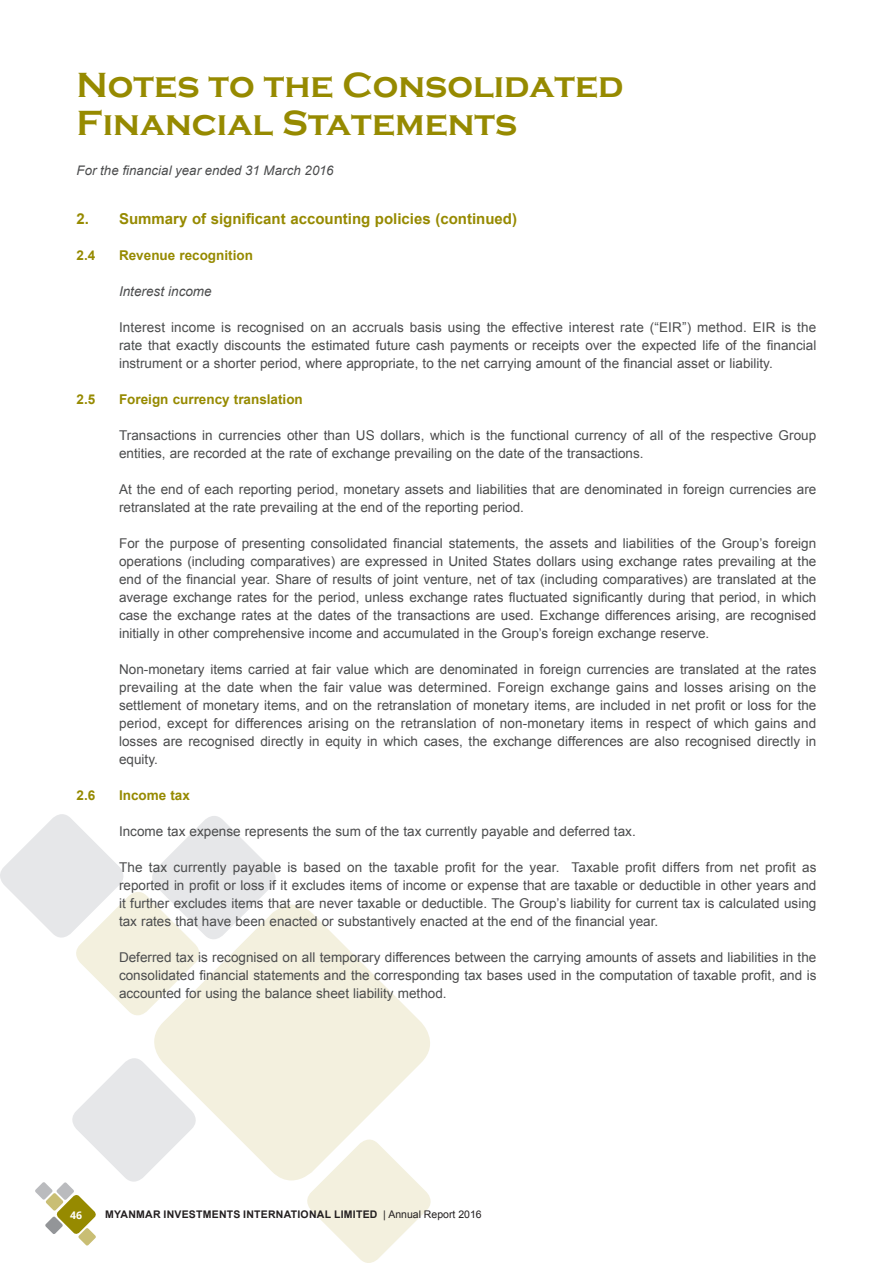
<style>
.page{position:relative;width:893px;height:1263px;background:#fff}
.page>*{position:absolute;margin:0;border:0;box-sizing:border-box;transform-origin:0 0}
.t1{font:700 36px/37.5px "Copperplate Gothic";color:#968a00}
.t2{font:700 15px "Arial";color:#968a00}
.t3{font:13.5px/18px "Arial";color:#4b4c4d;text-align:justify}
.t4{font:700 13.5px "Arial";color:#968a00}
.t5{font:italic 13.5px "Arial";color:#4b4c4d}
.t6{font:italic 13.2px "Arial";letter-spacing:.005em;color:#4b4c4d}
.t7{font:700 10.5px "Arial";letter-spacing:.025em;color:#231f20}
.t8{font:700 10.5px "Open Sans";color:#fff}
.s1{font-weight:400}
</style>
<div class="page">
<svg style="left:154px;top:904px;width:276px;height:276px;fill:#f3f0de"></svg>
<svg style="left:0;top:814px;width:281px;height:201px"></svg>
<svg style="left:302px;top:1139px;width:129px;height:124px"></svg>
<svg style="left:35px;top:1058px;width:166px;height:187px"></svg>
<h1 class="t1" style="left:77px;top:67px;width:549px">Notes to the Consolidated<br>Financial Statements</h1>
<p class="t6" style="left:77px;top:163px;width:259px">For the financial year ended 31 March 2016</p>
<p class="t2" style="left:77px;top:210px;width:442px">2. Summary of significant accounting policies (continued)</p>
<p class="t4" style="left:77px;top:247px;width:20px">2.4</p>
<p class="t4" style="left:119px;top:247px;width:135px">Revenue recognition</p>
<p class="t5" style="left:119px;top:283px;width:94px">Interest income</p>
<p class="t3" style="left:119px;top:318px;width:699px">Interest income is recognised on an accruals basis using the effective interest rate (“EIR”) method. EIR is the rate that exactly discounts the estimated future cash payments or receipts over the expected life of the financial instrument or a shorter period, where appropriate, to the net carrying amount of the financial asset or liability.</p>
<p class="t4" style="left:77px;top:391px;width:20px">2.5</p>
<p class="t4" style="left:119px;top:391px;width:185px">Foreign currency translation</p>
<p class="t3" style="left:119px;top:426px;width:699px">Transactions in currencies other than US dollars, which is the functional currency of all of the respective Group entities, are recorded at the rate of exchange prevailing on the date of the transactions.</p>
<p class="t3" style="left:119px;top:480px;width:699px">At the end of each reporting period, monetary assets and liabilities that are denominated in foreign currencies are retranslated at the rate prevailing at the end of the reporting period.</p>
<p class="t3" style="left:119px;top:534px;width:699px">For the purpose of presenting consolidated financial statements, the assets and liabilities of the Group’s foreign operations (including comparatives) are expressed in United States dollars using exchange rates prevailing at the end of the financial year. Share of results of joint venture, net of tax (including comparatives) are translated at the average exchange rates for the period, unless exchange rates fluctuated significantly during that period, in which case the exchange rates at the dates of the transactions are used. Exchange differences arising, are recognised initially in other comprehensive income and accumulated in the Group’s foreign exchange reserve.</p>
<p class="t3" style="left:119px;top:660px;width:699px">Non-monetary items carried at fair value which are denominated in foreign currencies are translated at the rates prevailing at the date when the fair value was determined. Foreign exchange gains and losses arising on the settlement of monetary items, and on the retranslation of monetary items, are included in net profit or loss for the period, except for differences arising on the retranslation of non-monetary items in respect of which gains and losses are recognised directly in equity in which cases, the exchange differences are also recognised directly in equity.</p>
<p class="t4" style="left:77px;top:787px;width:20px">2.6</p>
<p class="t4" style="left:119px;top:787px;width:72px">Income tax</p>
<p class="t3" style="left:119px;top:822px;width:518px">Income tax expense represents the sum of the tax currently payable and deferred tax.</p>
<p class="t3" style="left:119px;top:858px;width:699px">The tax currently payable is based on the taxable profit for the year. Taxable profit differs from net profit as reported in profit or loss if it excludes items of income or expense that are taxable or deductible in other years and it further excludes items that are never taxable or deductible. The Group’s liability for current tax is calculated using tax rates that have been enacted or substantively enacted at the end of the financial year.</p>
<p class="t3" style="left:119px;top:948px;width:699px">Deferred tax is recognised on all temporary differences between the carrying amounts of assets and liabilities in the consolidated financial statements and the corresponding tax bases used in the computation of taxable profit, and is accounted for using the balance sheet liability method.</p>
<p class="t8" style="left:70px;top:1207px;width:13px">46</p>
<p class="t7" style="left:105px;top:1208px;width:378px">MYANMAR INVESTMENTS INTERNATIONAL LIMITED <span class="s1">| Annual Report 2016</span></p>
</div>
